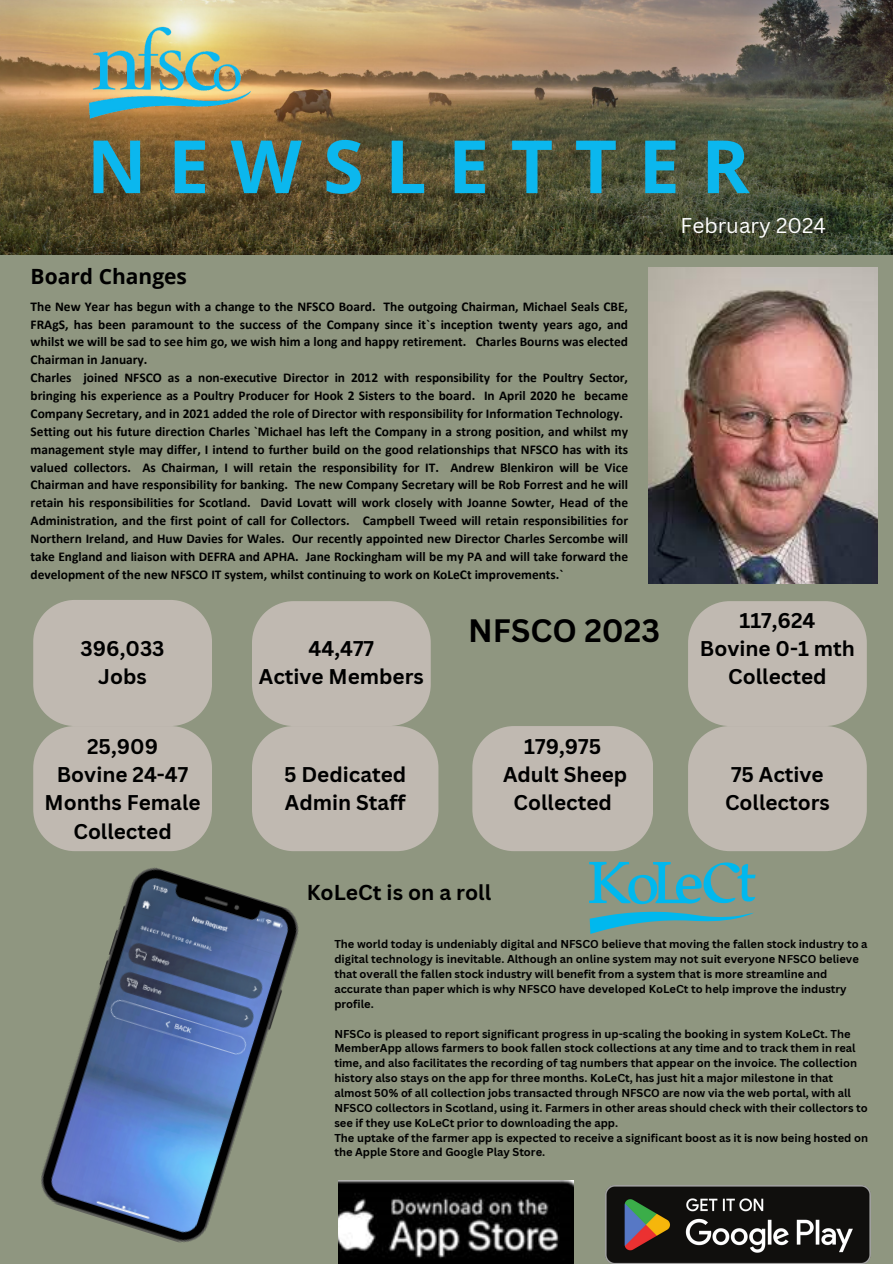
<style>
.page{position:relative;width:893px;height:1264px;background:#fff}
.page>*{position:absolute;margin:0;border:0;box-sizing:border-box;transform-origin:0 0}
.t1{font:700 73.5px "Open Sans";letter-spacing:.29em;color:#0bb7ee}
.t2{font:700 31.5px "Canva Sans";color:#000}
.t3{font:700 21px "Canva Sans";color:#000}
.t4{font:700 21px "Open Sans";color:#000}
.t5{font:700 20.7px/28.2px "Canva Sans";color:#000;text-align:center}
.t6{font:20.7px "Canva Sans";color:#fff}
.t7{font:700 13.35px/17.9px "Calibri";color:#000}
.t8{font:700 11.1px/14.9px "Canva Sans";color:#000}
</style>
<div class="page">
<div style="left:0;top:0;width:892px;height:1263px;background:#8f9680"></div>
<img style="left:0;top:0;width:892px;height:255px">
<img style="left:89px;top:25px;width:161px;height:97px">
<img style="left:648px;top:267px;width:229px;height:316px">
<svg style="left:589px;top:911px;width:165px;height:22px"></svg>
<svg style="left:589px;top:861px;width:166px;height:43px"></svg>
<img style="left:41px;top:867px;width:258px;height:376px">
<svg style="left:33px;top:600px;width:179px;height:251px;background:#bcb6ad"></svg>
<svg style="left:472px;top:726px;width:181px;height:125px;background:#bcb6ad"></svg>
<div style="left:688px;top:601px;width:178px;height:250px;background:#c0b9b1"></div>
<svg style="left:252px;top:601px;width:186px;height:250px;background:#bbb6ac"></svg>
<img style="left:338px;top:1180px;width:235px;height:83px">
<img style="left:605px;top:1185px;width:265px;height:78px">
<h5 class="t1" style="left:87px;top:115px;width:664px">NEWSLETTER</h5>
<p class="t6" style="left:680px;top:211px;width:147px">February 2024</p>
<h2 class="t4" style="left:31px;top:261px;width:158px">Board Changes</h2>
<p class="t7" style="left:31px;top:298px;width:599px">The New Year has begun with a change to the NFSCO Board. The outgoing Chairman, Michael Seals CBE, FRAgS, has been paramount to the success of the Company since it`s inception twenty years ago, and whilst we will be sad to see him go, we wish him a long and happy retirement. Charles Bourns was elected Chairman in January.<br>Charles joined NFSCO as a non-executive Director in 2012 with responsibility for the Poultry Sector, bringing his experience as a Poultry Producer for Hook 2 Sisters to the board. In April 2020 he became Company Secretary, and in 2021 added the role of Director with responsibility for Information Technology.<br>Setting out his future direction Charles `Michael has left the Company in a strong position, and whilst my management style may differ, I intend to further build on the good relationships that NFSCO has with its valued collectors. As Chairman, I will retain the responsibility for IT. Andrew Blenkiron will be Vice Chairman and have responsibility for banking. The new Company Secretary will be Rob Forrest and he will retain his responsibilities for Scotland. David Lovatt will work closely with Joanne Sowter, Head of the Administration, and the first point of call for Collectors. Campbell Tweed will retain responsibilities for Northern Ireland, and Huw Davies for Wales. Our recently appointed new Director Charles Sercombe will take England and liaison with DEFRA and APHA. Jane Rockingham will be my PA and will take forward the development of the new NFSCO IT system, whilst continuing to work on KoLeCt improvements.`</p>
<h3 class="t5" style="left:81px;top:634px;width:85px">396,033<br>Jobs</h3>
<h3 class="t5" style="left:45px;top:732px;width:157px">25,909<br>Bovine 24-47<br>Months Female<br>Collected</h3>
<h3 class="t5" style="left:259px;top:634px;width:166px">44,477<br>Active Members</h3>
<h3 class="t5" style="left:284px;top:760px;width:124px;text-align:left">5 Dedicated<br>Admin Staff</h3>
<h3 class="t2" style="left:468px;top:608px;width:193px">NFSCO 2023</h3>
<h3 class="t5" style="left:503px;top:732px;width:126px">179,975<br>Adult Sheep<br>Collected</h3>
<p class="t3" style="left:307px;top:877px;width:186px">KoLeCt is on a roll</p>
<h3 class="t5" style="left:699px;top:606px;width:156px">117,624<br>Bovine 0-1 mth<br>Collected</h3>
<h3 class="t5" style="left:725px;top:760px;width:106px;text-align:left">75 Active<br>Collectors</h3>
<p class="t8" style="left:334px;top:936px;width:534px">The world today is undeniably digital and NFSCO believe that moving the fallen stock industry to a digital technology is inevitable. Although an online system may not suit everyone NFSCO believe that overall the fallen stock industry will benefit from a system that is more streamline and accurate than paper which is why NFSCO have developed KoLeCt to help improve the industry profile.</p>
<p class="t8" style="left:334px;top:1025px;width:535px">NFSCo is pleased to report significant progress in up-scaling the booking in system KoLeCt. The MemberApp allows farmers to book fallen stock collections at any time and to track them in real time, and also facilitates the recording of tag numbers that appear on the invoice. The collection history also stays on the app for three months. KoLeCt, has just hit a major milestone in that almost 50% of all collection jobs transacted through NFSCO are now via the web portal, with all NFSCO collectors in Scotland, using it. Farmers in other areas should check with their collectors to see if they use KoLeCt prior to downloading the app.</p>
<p class="t8" style="left:334px;top:1129px;width:535px">The uptake of the farmer app is expected to receive a significant boost as it is now being hosted on the Apple Store and Google Play Store.</p>
</div>
